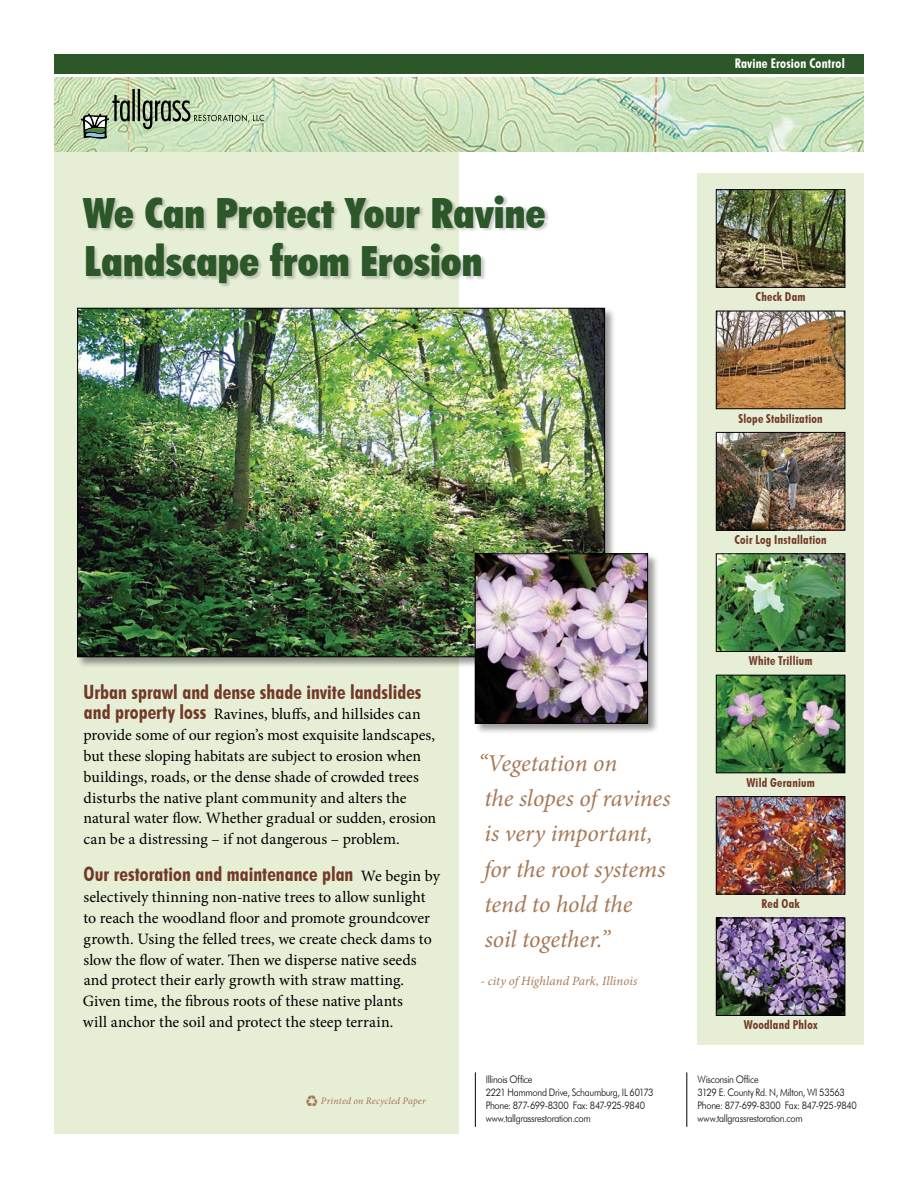
<style>
.page{position:relative;width:918px;height:1188px;background:#fff}
.page>*{position:absolute;margin:0;border:0;box-sizing:border-box;transform-origin:0 0}
.t1{font:900 condensed 41.7px/48px "Futura BT";letter-spacing:.005em;color:#2c5728}
.t2{font:italic 24.15px/35.2px "Minion Pro";letter-spacing:-.005em;color:#a77855}
.t3{font:700 condensed 19.8px "Futura BT";color:#723926}
.t4{font:15.9px/20.9px "Minion Pro";color:#000}
.t5{font:700 condensed 13.35px "Futura BT";letter-spacing:.015em;color:#fff}
.t6{font:italic 12.75px "Minion Pro";letter-spacing:.005em;color:#a77855}
.t7{font:700 condensed 12.3px "Futura BT";letter-spacing:.015em;color:#723926}
.t8{font:300 10.35px/13.2px "Futura BT";letter-spacing:-.03em;color:#000;scale:.9 1}
.t9{font:italic 9.9px "Minion Pro";letter-spacing:.02em;color:#a77855}
.s1{font-family:"Futura BT";font-weight:700;font-stretch:condensed;font-size:19.8px;color:#723926}
.s2{font-family:"Minion Pro";font-weight:400;font-stretch:normal;font-size:15.9px;color:#000}
</style>
<div class="page">
<div style="left:54px;top:153px;width:405px;height:981px;background:#e6eed6"></div>
<div style="left:697px;top:173px;width:167px;height:872px;background:#e6eed6"></div>
<img style="left:54px;top:78px;width:810px;height:73px">
<div style="left:54px;top:54px;width:810px;height:19px;background:#2c5728"></div>
<hr style="left:475px;top:1073px;width:1px;height:54px;background:#000">
<hr style="left:687px;top:1073px;width:1px;height:54px;background:#000">
<svg style="left:81px;top:89px;width:183px;height:50px;background:#aec2a1"></svg>
<div style="left:76px;top:307px;width:542px;height:362px;background:#000;opacity:.4"></div>
<img style="left:79px;top:310px;width:524px;height:345px">
<div style="left:474px;top:552px;width:186px;height:184px;background:#000;opacity:.4"></div>
<img style="left:477px;top:556px;width:169px;height:165px">
<div style="left:475px;top:554px;width:173px;height:169px;border:1px solid #000"></div>
<img style="left:718px;top:313px;width:125px;height:94px">
<div style="left:716px;top:311px;width:129px;height:98px;border:1px solid #000"></div>
<img style="left:718px;top:434px;width:125px;height:94px">
<div style="left:716px;top:432px;width:129px;height:98px;border:1px solid #000"></div>
<img style="left:718px;top:556px;width:125px;height:94px">
<div style="left:716px;top:554px;width:129px;height:98px;border:1px solid #000"></div>
<img style="left:718px;top:677px;width:125px;height:94px">
<div style="left:716px;top:675px;width:129px;height:98px;border:1px solid #000"></div>
<img style="left:718px;top:798px;width:125px;height:94px">
<div style="left:716px;top:796px;width:129px;height:98px;border:1px solid #000"></div>
<img style="left:718px;top:191px;width:125px;height:95px">
<div style="left:716px;top:189px;width:129px;height:99px;border:1px solid #000"></div>
<img style="left:718px;top:920px;width:125px;height:94px">
<div style="left:716px;top:918px;width:129px;height:98px;border:1px solid #000"></div>
<div style="left:82px;top:194px;width:468px;height:94px;background:#000;opacity:.2"></div>
<h1 class="t1" style="left:83px;top:189px;width:464px">We Can Protect Your Ravine<br>Landscape from Erosion</h1>
<p class="t3" style="left:84px;top:680px;width:339px">Urban sprawl and dense shade invite landslides</p>
<p class="t4" style="left:83px;top:704px;width:354px"><span class="s1">and property loss</span> Ravines, bluffs, and hillsides can provide some of our region’s most exquisite landscapes, but these sloping habitats are subject to erosion when buildings, roads, or the dense shade of crowded trees disturbs the native plant community and alters the natural water flow. Whether gradual or sudden, erosion can be a distressing – if not dangerous – problem.</p>
<p class="t3" style="left:84px;top:862px;width:358px">Our restoration and maintenance plan <span class="s2">We begin by</span></p>
<p class="t4" style="left:83px;top:887px;width:350px">selectively thinning non-native trees to allow sunlight to reach the woodland floor and promote groundcover growth. Using the felled trees, we create check dams to slow the flow of water. Then we disperse native seeds and protect their early growth with straw matting.<br>Given time, the fibrous roots of these native plants<br>will anchor the soil and protect the steep terrain.</p>
<h2 class="t2" style="left:478px;top:746px;width:194px">“Vegetation on<br>the slopes of ravines is very important, for the root systems tend to hold the<br>soil together.”</h2>
<p class="t6" style="left:481px;top:972px;width:158px">- city of Highland Park, Illinois</p>
<p class="t5" style="left:735px;top:55px;width:112px">Ravine Erosion Control</p>
<p class="t7" style="left:756px;top:289px;width:51px">Check Dam</p>
<p class="t7" style="left:738px;top:411px;width:86px">Slope Stabilization</p>
<p class="t7" style="left:735px;top:532px;width:94px">Coir Log Installation</p>
<p class="t7" style="left:749px;top:653px;width:65px">White Trillium</p>
<p class="t7" style="left:746px;top:775px;width:70px">Wild Geranium</p>
<p class="t7" style="left:762px;top:896px;width:39px">Red Oak</p>
<p class="t7" style="left:744px;top:1018px;width:75px">Woodland Phlox</p>
<p class="t9" style="left:321px;top:1094px;width:106px">Printed on Recycled Paper</p>
<p class="t8" style="left:486px;top:1072px;width:188px">Illinois Office<br>2221 Hammond Drive, Schaumburg, IL 60173<br>Phone: 877-699-8300 Fax: 847-925-9840 www.tallgrassrestoration.com</p>
<p class="t8" style="left:698px;top:1072px;width:179px">Wisconsin Office<br>3129 E. County Rd. N, Milton, WI 53563<br>Phone: 877-699-8300 Fax: 847-925-9840 www.tallgrassrestoration.com</p>
</div>
